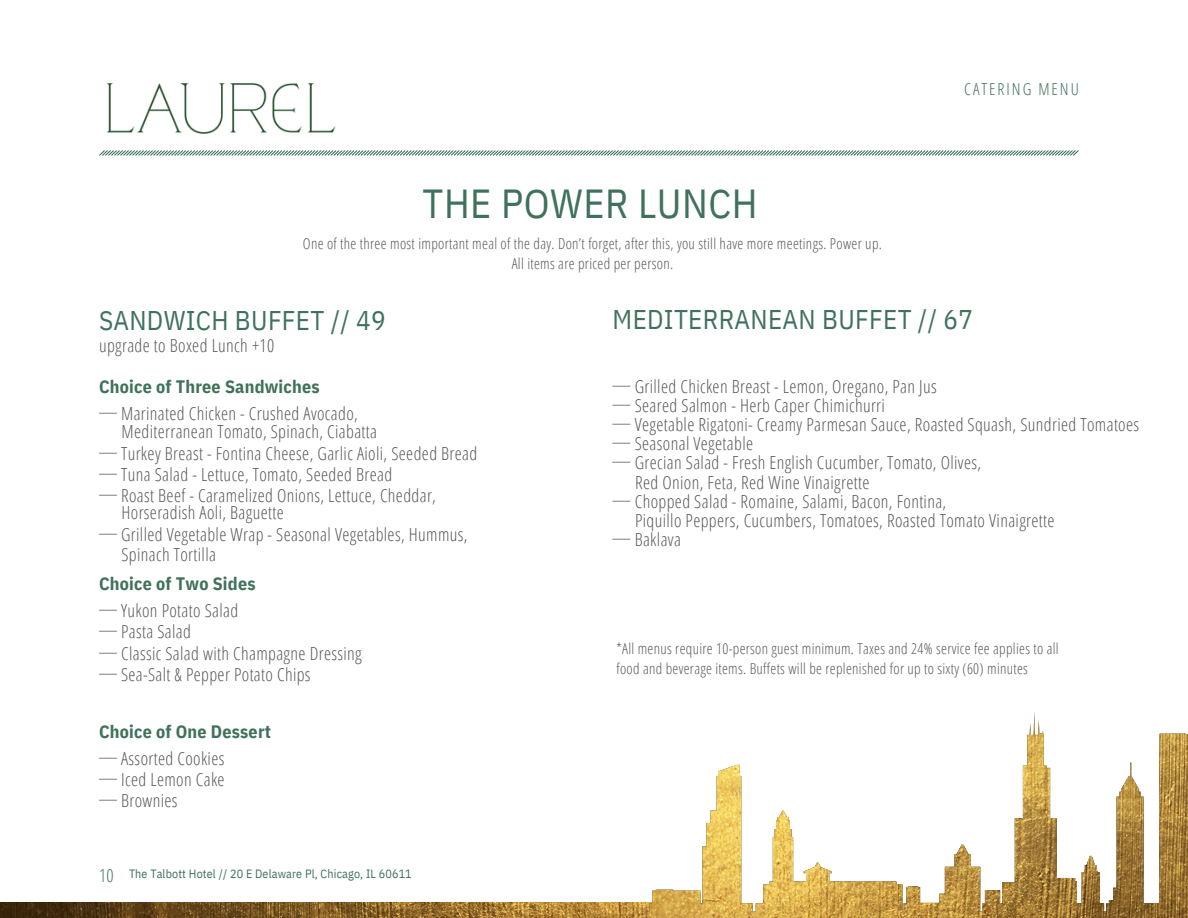
<style>
.page{position:relative;width:1188px;height:918px;background:#fff}
.page>*{position:absolute;margin:0;border:0;box-sizing:border-box;transform-origin:0 0}
.t1{font:40.5px "IBM Plex Sans Cond";letter-spacing:.01em;color:#40725b}
.t2{font:27px "IBM Plex Sans Cond";letter-spacing:.01em;color:#40725b}
.t3{font:300 18px/21.3px "Open Sans Condensed";letter-spacing:.02em;color:#58585a}
.t4{font:700 18px "IBM Plex Sans Cond";letter-spacing:.01em;color:#40725b}
.t5{font:300 18px "Open Sans Condensed";color:#40725b}
.t6{font:300 16.5px "Open Sans Condensed";letter-spacing:.12em;color:#40725b}
.t7{font:300 15px/20.2px "Open Sans Condensed";letter-spacing:.02em;color:#58585a}
.t8{font:12px "IBM Plex Sans Cond";letter-spacing:.01em;color:#40725b}
.s1{font-family:"Noto Sans CJ Ksc";font-weight:400}
</style>
<div class="page">
<svg style="left:99px;top:150px;width:980px;height:6px;background:#abc1b7"></svg>
<img style="left:0;top:903px;width:648px;height:15px">
<img style="left:648px;top:712px;width:540px;height:206px">
<img style="left:106px;top:83px;width:230px;height:51px">
<h4 class="t1" style="left:423px;top:176px;width:336px">THE POWER LUNCH</h4>
<h6 class="t7" style="left:303px;top:233px;width:581px">One of the three most important meal of the day. Don’t forget, after this, you still have more meetings. Power up.</h6>
<h4 class="t7" style="left:512px;top:253px;width:163px">All items are priced per person.</h4>
<p class="t6" style="left:964px;top:78px;width:116px">CATERING MENU</p>
<h1 class="t2" style="left:99px;top:302px;width:288px">SANDWICH BUFFET // 49</h1>
<h1 class="t3" style="left:99px;top:334px;width:177px">upgrade to Boxed Lunch +10</h1>
<h2 class="t4" style="left:99px;top:374px;width:222px">Choice of Three Sandwiches</h2>
<p class="t3" style="left:121px;top:404px;width:257px;line-height:18px;text-indent:-22px"><span class="s1">─</span> Marinated Chicken - Crushed Avocado,<br>Mediterranean Tomato, Spinach, Ciabatta</p>
<p class="t3" style="left:99px;top:442px;width:380px"><span class="s1">─</span> Turkey Breast - Fontina Cheese, Garlic Aioli, Seeded Bread <span class="s1">─</span> Tuna Salad - Lettuce, Tomato, Seeded Bread<br><span class="s1">─</span> Roast Beef - Caramelized Onions, Lettuce, Cheddar,</p>
<p class="t3" style="left:121px;top:502px;width:164px">Horseradish Aoli, Baguette</p>
<p class="t3" style="left:99px;top:523px;width:370px"><span class="s1">─</span> Grilled Vegetable Wrap - Seasonal Vegetables, Hummus,</p>
<p class="t3" style="left:121px;top:543px;width:96px">Spinach Tortilla</p>
<h6 class="t4" style="left:99px;top:572px;width:158px">Choice of Two Sides</h6>
<p class="t3" style="left:99px;top:599px;width:264px"><span class="s1">─</span> Yukon Potato Salad<br><span class="s1">─</span> Pasta Salad<br><span class="s1">─</span> Classic Salad with Champagne Dressing <span class="s1">─</span> Sea-Salt &amp; Pepper Potato Chips</p>
<h5 class="t4" style="left:99px;top:719px;width:173px">Choice of One Dessert</h5>
<p class="t3" style="left:99px;top:747px;width:127px;text-align:justify"><span class="s1">─</span> Assorted Cookies <span class="s1">─</span> Iced Lemon Cake <span class="s1">─</span> Brownies</p>
<p class="t5" style="left:99px;top:862px;width:16px">10</p>
<p class="t8" style="left:129px;top:866px;width:284px">The Talbott Hotel // 20 E Delaware Pl, Chicago, IL 60611</p>
<h6 class="t2" style="left:613px;top:301px;width:362px">MEDITERRANEAN BUFFET // 67</h6>
<p class="t3" style="left:613px;top:375px;width:326px"><span class="s1">─</span> Grilled Chicken Breast - Lemon, Oregano, Pan Jus</p>
<p class="t3" style="left:613px;top:394px;width:274px"><span class="s1">─</span> Seared Salmon - Herb Caper Chimichurri</p>
<p class="t3" style="left:613px;top:414px;width:528px"><span class="s1">─</span> Vegetable Rigatoni- Creamy Parmesan Sauce, Roasted Squash, Sundried Tomatoes</p>
<p class="t3" style="left:613px;top:433px;width:142px"><span class="s1">─</span> Seasonal Vegetable</p>
<p class="t3" style="left:613px;top:452px;width:370px"><span class="s1">─</span> Grecian Salad - Fresh English Cucumber, Tomato, Olives,</p>
<p class="t3" style="left:635px;top:471px;width:236px">Red Onion, Feta, Red Wine Vinaigrette</p>
<p class="t3" style="left:613px;top:490px;width:335px"><span class="s1">─</span> Chopped Salad - Romaine, Salami, Bacon, Fontina,</p>
<p class="t3" style="left:635px;top:509px;width:421px">Piquillo Peppers, Cucumbers, Tomatoes, Roasted Tomato Vinaigrette</p>
<p class="t3" style="left:613px;top:528px;width:70px"><span class="s1">─</span> Baklava</p>
<h4 class="t7" style="left:616px;top:638px;width:444px">*All menus require 10-person guest minimum. Taxes and 24% service fee applies to all food and beverage items. Buffets will be replenished for up to sixty (60) minutes</h4>
</div>
